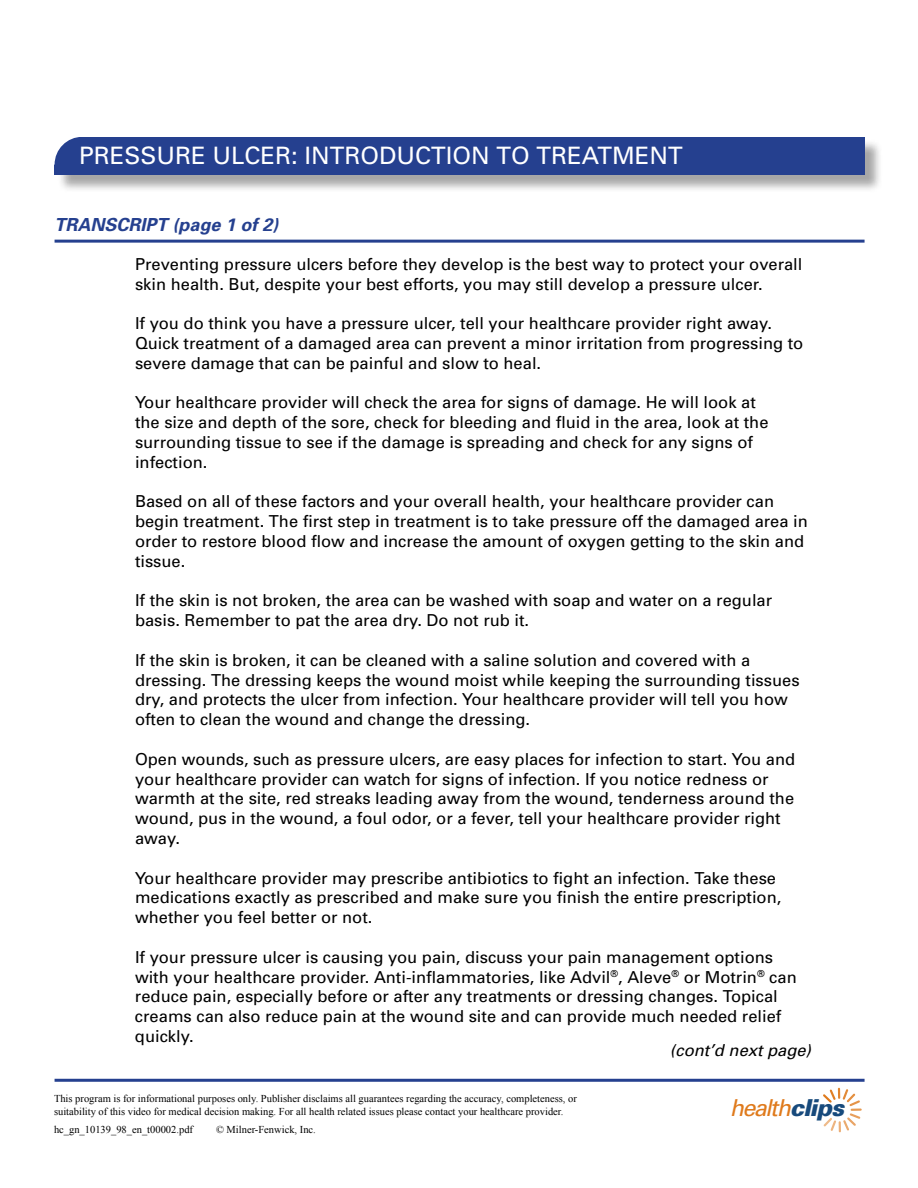
<style>
.page{position:relative;width:918px;height:1188px;background:#fff}
.page>*{position:absolute;margin:0;border:0;box-sizing:border-box;transform-origin:0 0}
.t1{font:24px "Univers";color:#fff}
.t2{font:italic 23.4px "Univers";letter-spacing:-.06em;color:#df7a1c}
.t3{font:italic 700 18px "Univers";color:#25408f}
.t4{font:16.5px/19.8px "Univers";color:#000}
.t5{font:italic 16.5px "Univers";color:#000}
.t6{font:10.5px/12.6px "Times New Roman";color:#000}
.s1{font-weight:900;color:#174a7c}
</style>
<div class="page">
<div style="left:57px;top:139px;width:827px;height:55px;background:#000;opacity:.35"></div>
<div style="left:55px;top:137px;width:810px;height:38px;background:#25408f"></div>
<hr style="left:55px;top:240px;width:810px;height:3px;background:#25408f">
<svg style="left:54px;top:137px;width:25px;height:28px"></svg>
<svg style="left:823px;top:1088px;width:39px;height:44px"></svg>
<hr style="left:55px;top:1079px;width:810px;height:3px;background:#25408f">
<h1 class="t1" style="left:79px;top:141px;width:605px">PRESSURE ULCER: INTRODUCTION TO TREATMENT</h1>
<p class="t3" style="left:55px;top:213px;width:226px">TRANSCRIPT (page 1 of 2)</p>
<p class="t4" style="left:135px;top:254px;width:669px">Preventing pressure ulcers before they develop is the best way to protect your overall skin health. But, despite your best efforts, you may still develop a pressure ulcer.</p>
<p class="t4" style="left:135px;top:313px;width:670px">If you do think you have a pressure ulcer, tell your healthcare provider right away.<br>Quick treatment of a damaged area can prevent a minor irritation from progressing to severe damage that can be painful and slow to heal.</p>
<p class="t4" style="left:135px;top:392px;width:635px">Your healthcare provider will check the area for signs of damage. He will look at the size and depth of the sore, check for bleeding and fluid in the area, look at the surrounding tissue to see if the damage is spreading and check for any signs of infection.</p>
<p class="t4" style="left:135px;top:491px;width:674px">Based on all of these factors and your overall health, your healthcare provider can begin treatment. The first step in treatment is to take pressure off the damaged area in order to restore blood flow and increase the amount of oxygen getting to the skin and tissue.</p>
<p class="t4" style="left:135px;top:590px;width:639px">If the skin is not broken, the area can be washed with soap and water on a regular basis. Remember to pat the area dry. Do not rub it.</p>
<p class="t4" style="left:135px;top:650px;width:666px">If the skin is broken, it can be cleaned with a saline solution and covered with a dressing. The dressing keeps the wound moist while keeping the surrounding tissues dry, and protects the ulcer from infection. Your healthcare provider will tell you how often to clean the wound and change the dressing.</p>
<p class="t4" style="left:135px;top:749px;width:662px">Open wounds, such as pressure ulcers, are easy places for infection to start. You and your healthcare provider can watch for signs of infection. If you notice redness or warmth at the site, red streaks leading away from the wound, tenderness around the wound, pus in the wound, a foul odor, or a fever, tell your healthcare provider right away.</p>
<p class="t4" style="left:135px;top:868px;width:648px">Your healthcare provider may prescribe antibiotics to fight an infection. Take these medications exactly as prescribed and make sure you finish the entire prescription, whether you feel better or not.</p>
<p class="t4" style="left:135px;top:947px;width:663px">If your pressure ulcer is causing you pain, discuss your pain management options with your healthcare provider. Anti-inflammatories, like Advil<sup>®</sup>, Aleve<sup>®</sup> or Motrin<sup>®</sup> can reduce pain, especially before or after any treatments or dressing changes. Topical creams can also reduce pain at the wound site and can provide much needed relief quickly.</p>
<p class="t5" style="left:670px;top:1040px;width:143px">(cont’d next page)</p>
<p class="t6" style="left:54px;top:1092px;width:524px">This program is for informational purposes only. Publisher disclaims all guarantees regarding the accuracy, completeness, or suitability of this video for medical decision making. For all health related issues please contact your healthcare provider.</p>
<p class="t6" style="left:54px;top:1123px;width:141px">hc_gn_10139_98_en_t00002.pdf</p>
<p class="t6" style="left:216px;top:1123px;width:101px">© Milner-Fenwick, Inc.</p>
<h2 class="t2" style="left:730px;top:1093px;width:115px">health<span class="s1">clips</span></h2>
</div>
